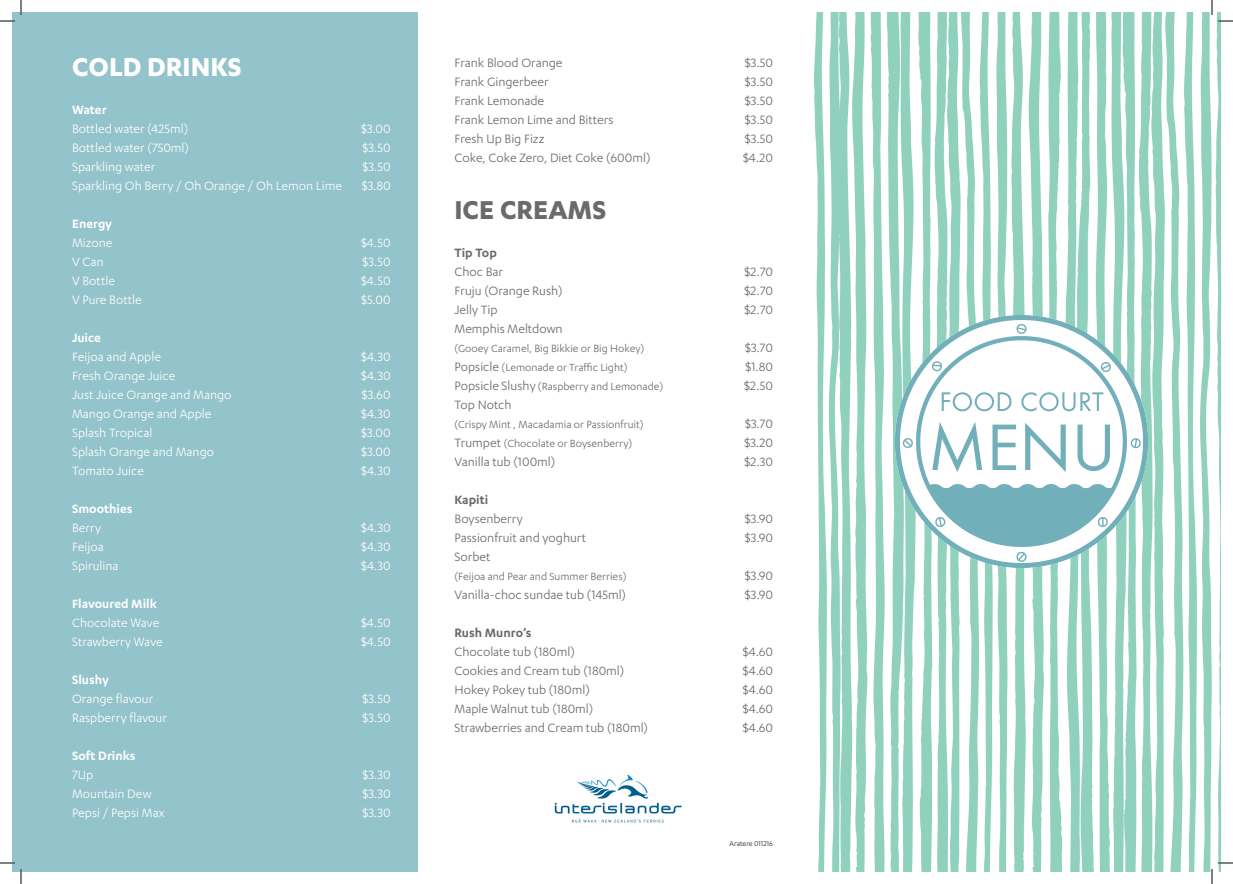
<style>
.page{position:relative;width:1233px;height:884px;background:#fff}
.page>*{position:absolute;margin:0;border:0;box-sizing:border-box;transform-origin:0 0}
.t1{font:700 30px "Karbon";color:#fff}
.t2{font:700 30px "Karbon";color:#6c696a}
.t3{font:14px "Karbon";color:#6c696a}
.t4{font:14px "Karbon";color:#fff}
.t5{font:600 14px "Karbon";color:#fff}
.t6{font:600 14px "Karbon";color:#6c696a}
.t7{font:12px "Karbon";color:#6c696a}
.t8{font:8px "Karbon";color:#241f21}
.s1{font-size:14px}
</style>
<div class="page">
<img style="left:815px;top:13px;width:405px;height:858px">
<div style="left:12px;top:12px;width:406px;height:859px;background:#93c3cb"></div>
<img style="left:554px;top:774px;width:128px;height:49px">
<img style="left:895px;top:316px;width:252px;height:251px">
<svg style="left:1218px;top:20px;width:15px;height:2px"></svg>
<svg style="left:1218px;top:862px;width:15px;height:2px"></svg>
<svg style="left:0;top:0;width:22px;height:22px"></svg>
<svg style="left:0;top:862px;width:22px;height:22px"></svg>
<svg style="left:1211px;top:0;width:1px;height:15px"></svg>
<svg style="left:1211px;top:869px;width:1px;height:15px"></svg>
<p class="t1" style="left:72px;top:50px;width:171px">COLD DRINKS</p>
<p class="t5" style="left:72px;top:102px;width:36px">Water</p>
<p class="t4" style="left:72px;top:121px;width:118px">Bottled water (425ml)</p>
<p class="t4" style="left:361px;top:121px;width:31px">$3.00</p>
<p class="t4" style="left:72px;top:140px;width:118px">Bottled water (750ml)</p>
<p class="t4" style="left:362px;top:140px;width:30px">$3.50</p>
<p class="t4" style="left:72px;top:159px;width:85px">Sparkling water</p>
<p class="t4" style="left:362px;top:159px;width:30px">$3.50</p>
<p class="t4" style="left:72px;top:178px;width:271px">Sparkling Oh Berry / Oh Orange / Oh Lemon Lime</p>
<p class="t4" style="left:362px;top:178px;width:30px">$3.80</p>
<p class="t5" style="left:72px;top:216px;width:42px">Energy</p>
<p class="t4" style="left:72px;top:235px;width:42px">Mizone</p>
<p class="t4" style="left:361px;top:235px;width:31px">$4.50</p>
<p class="t4" style="left:72px;top:254px;width:33px">V Can</p>
<p class="t4" style="left:362px;top:254px;width:30px">$3.50</p>
<p class="t4" style="left:72px;top:273px;width:44px">V Bottle</p>
<p class="t4" style="left:361px;top:273px;width:31px">$4.50</p>
<p class="t4" style="left:72px;top:292px;width:71px">V Pure Bottle</p>
<p class="t4" style="left:361px;top:292px;width:31px">$5.00</p>
<p class="t5" style="left:72px;top:330px;width:30px">Juice</p>
<p class="t4" style="left:72px;top:349px;width:90px">Feijoa and Apple</p>
<p class="t4" style="left:361px;top:349px;width:31px">$4.30</p>
<p class="t4" style="left:72px;top:368px;width:105px">Fresh Orange Juice</p>
<p class="t4" style="left:361px;top:368px;width:31px">$4.30</p>
<p class="t4" style="left:72px;top:387px;width:161px">Just Juice Orange and Mango</p>
<p class="t4" style="left:362px;top:387px;width:30px">$3.60</p>
<p class="t4" style="left:72px;top:406px;width:141px">Mango Orange and Apple</p>
<p class="t4" style="left:361px;top:406px;width:31px">$4.30</p>
<p class="t4" style="left:72px;top:425px;width:82px">Splash Tropical</p>
<p class="t4" style="left:361px;top:425px;width:31px">$3.00</p>
<p class="t4" style="left:72px;top:444px;width:143px">Splash Orange and Mango</p>
<p class="t4" style="left:361px;top:444px;width:31px">$3.00</p>
<p class="t4" style="left:72px;top:463px;width:73px">Tomato Juice</p>
<p class="t4" style="left:361px;top:463px;width:31px">$4.30</p>
<p class="t5" style="left:72px;top:501px;width:62px">Smoothies</p>
<p class="t4" style="left:72px;top:520px;width:30px">Berry</p>
<p class="t4" style="left:361px;top:520px;width:31px">$4.30</p>
<p class="t4" style="left:72px;top:539px;width:33px">Feijoa</p>
<p class="t4" style="left:361px;top:539px;width:31px">$4.30</p>
<p class="t4" style="left:72px;top:558px;width:48px">Spirulina</p>
<p class="t4" style="left:361px;top:558px;width:31px">$4.30</p>
<p class="t5" style="left:72px;top:596px;width:86px">Flavoured Milk</p>
<p class="t4" style="left:72px;top:615px;width:89px">Chocolate Wave</p>
<p class="t4" style="left:361px;top:615px;width:31px">$4.50</p>
<p class="t4" style="left:72px;top:634px;width:92px">Strawberry Wave</p>
<p class="t4" style="left:361px;top:634px;width:31px">$4.50</p>
<p class="t5" style="left:72px;top:672px;width:38px">Slushy</p>
<p class="t4" style="left:72px;top:691px;width:83px">Orange flavour</p>
<p class="t4" style="left:362px;top:691px;width:30px">$3.50</p>
<p class="t4" style="left:72px;top:710px;width:96px">Raspberry flavour</p>
<p class="t4" style="left:362px;top:710px;width:30px">$3.50</p>
<p class="t5" style="left:72px;top:748px;width:65px">Soft Drinks</p>
<p class="t4" style="left:72px;top:767px;width:23px">7Up</p>
<p class="t4" style="left:362px;top:767px;width:30px">$3.30</p>
<p class="t4" style="left:72px;top:786px;width:81px">Mountain Dew</p>
<p class="t4" style="left:362px;top:786px;width:30px">$3.30</p>
<p class="t4" style="left:72px;top:805px;width:94px">Pepsi / Pepsi Max</p>
<p class="t4" style="left:362px;top:805px;width:30px">$3.30</p>
<p class="t3" style="left:454px;top:55px;width:109px">Frank Blood Orange</p>
<p class="t3" style="left:745px;top:55px;width:30px">$3.50</p>
<p class="t3" style="left:454px;top:74px;width:96px">Frank Gingerbeer</p>
<p class="t3" style="left:745px;top:74px;width:30px">$3.50</p>
<p class="t3" style="left:454px;top:93px;width:91px">Frank Lemonade</p>
<p class="t3" style="left:745px;top:93px;width:30px">$3.50</p>
<p class="t3" style="left:454px;top:112px;width:161px">Frank Lemon Lime and Bitters</p>
<p class="t3" style="left:745px;top:112px;width:30px">$3.50</p>
<p class="t3" style="left:454px;top:131px;width:91px">Fresh Up Big Fizz</p>
<p class="t3" style="left:745px;top:131px;width:30px">$3.50</p>
<p class="t3" style="left:454px;top:150px;width:197px">Coke, Coke Zero, Diet Coke (600ml)</p>
<p class="t3" style="left:743px;top:150px;width:31px">$4.20</p>
<p class="t2" style="left:454px;top:192px;width:153px">ICE CREAMS</p>
<p class="t6" style="left:454px;top:244px;width:44px">Tip Top</p>
<p class="t3" style="left:454px;top:264px;width:50px">Choc Bar</p>
<p class="t3" style="left:744px;top:264px;width:30px">$2.70</p>
<p class="t3" style="left:454px;top:283px;width:110px">Fruju (Orange Rush)</p>
<p class="t3" style="left:744px;top:283px;width:30px">$2.70</p>
<p class="t3" style="left:454px;top:302px;width:45px">Jelly Tip</p>
<p class="t3" style="left:744px;top:302px;width:30px">$2.70</p>
<p class="t3" style="left:454px;top:321px;width:110px">Memphis Meltdown</p>
<p class="t7" style="left:454px;top:341px;width:191px">(Gooey Caramel, Big Bikkie or Big Hokey)</p>
<p class="t3" style="left:745px;top:340px;width:29px">$3.70</p>
<p class="t7" style="left:454px;top:360px;width:175px"><span class="s1">Popsicle</span> (Lemonade or Traffic Light)</p>
<p class="t3" style="left:745px;top:359px;width:29px">$1.80</p>
<p class="t7" style="left:454px;top:379px;width:210px"><span class="s1">Popsicle Slushy</span> (Raspberry and Lemonade)</p>
<p class="t3" style="left:744px;top:378px;width:30px">$2.50</p>
<p class="t3" style="left:454px;top:397px;width:59px">Top Notch</p>
<p class="t7" style="left:454px;top:417px;width:191px">(Crispy Mint , Macadamia or Passionfruit)</p>
<p class="t3" style="left:745px;top:416px;width:29px">$3.70</p>
<p class="t7" style="left:454px;top:436px;width:179px"><span class="s1">Trumpet</span> (Chocolate or Boysenberry)</p>
<p class="t3" style="left:744px;top:435px;width:30px">$3.20</p>
<p class="t3" style="left:454px;top:454px;width:102px">Vanilla tub (100ml)</p>
<p class="t3" style="left:744px;top:454px;width:30px">$2.30</p>
<p class="t6" style="left:454px;top:491px;width:35px">Kapiti</p>
<p class="t3" style="left:454px;top:511px;width:70px">Boysenberry</p>
<p class="t3" style="left:745px;top:511px;width:30px">$3.90</p>
<p class="t3" style="left:454px;top:530px;width:133px">Passionfruit and yoghurt</p>
<p class="t3" style="left:745px;top:530px;width:30px">$3.90</p>
<p class="t3" style="left:454px;top:549px;width:38px">Sorbet</p>
<p class="t7" style="left:454px;top:569px;width:173px">(Feijoa and Pear and Summer Berries)</p>
<p class="t3" style="left:745px;top:568px;width:30px">$3.90</p>
<p class="t3" style="left:454px;top:587px;width:173px">Vanilla-choc sundae tub (145ml)</p>
<p class="t3" style="left:745px;top:587px;width:30px">$3.90</p>
<p class="t6" style="left:454px;top:624px;width:79px">Rush Munro’s</p>
<p class="t3" style="left:454px;top:644px;width:122px">Chocolate tub (180ml)</p>
<p class="t3" style="left:743px;top:644px;width:32px">$4.60</p>
<p class="t3" style="left:454px;top:663px;width:171px">Cookies and Cream tub (180ml)</p>
<p class="t3" style="left:743px;top:663px;width:32px">$4.60</p>
<p class="t3" style="left:454px;top:682px;width:137px">Hokey Pokey tub (180ml)</p>
<p class="t3" style="left:743px;top:682px;width:32px">$4.60</p>
<p class="t3" style="left:454px;top:701px;width:140px">Maple Walnut tub (180ml)</p>
<p class="t3" style="left:743px;top:701px;width:32px">$4.60</p>
<p class="t3" style="left:454px;top:720px;width:195px">Strawberries and Cream tub (180ml)</p>
<p class="t3" style="left:743px;top:720px;width:32px">$4.60</p>
<p class="t8" style="left:729px;top:839px;width:45px">Aratere 011216</p>
</div>
